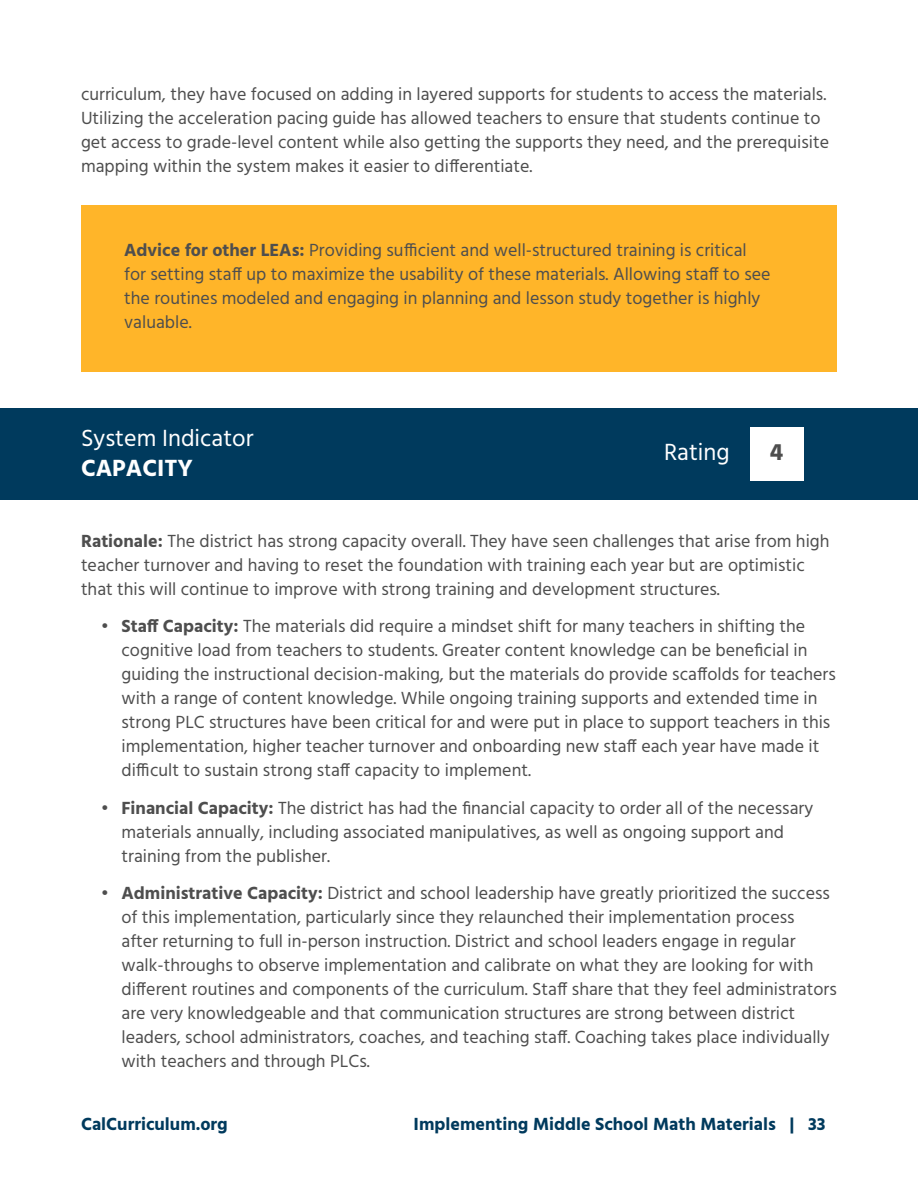
<style>
.page{position:relative;width:918px;height:1188px;background:#fff}
.page>*{position:absolute;margin:0;border:0;box-sizing:border-box;transform-origin:0 0}
.t1{font:24px "Hind";color:#fff}
.t2{font:700 24px "Hind";color:#fff}
.t3{font:700 24px "Hind";color:#4e4e4e}
.t4{font:18px/24px "Hind";color:#4e4e4e}
.t5{font:700 18px "Hind";color:#003a5d}
.s1{font-weight:700}
</style>
<div class="page">
<div style="left:81px;top:206px;width:756px;height:166px;background:#ffb529"></div>
<div style="left:0;top:408px;width:918px;height:92px;background:#003a5d"></div>
<div style="left:750px;top:427px;width:54px;height:54px;background:#fff"></div>
<p class="t4" style="left:81px;top:83px;width:750px">curriculum, they have focused on adding in layered supports for students to access the materials.<br>Utilizing the acceleration pacing guide has allowed teachers to ensure that students continue to get access to grade-level content while also getting the supports they need, and the prerequisite mapping within the system makes it easier to differentiate.</p>
<p class="t4" style="left:124px;top:239px;width:648px"><span class="s1">Advice for other LEAs:</span> Providing sufficient and well-structured training is critical for setting staff up to maximize the usability of these materials. Allowing staff to see the routines modeled and engaging in planning and lesson study together is highly valuable.</p>
<h1 class="t1" style="left:81px;top:422px;width:174px">System Indicator</h1>
<h1 class="t2" style="left:81px;top:454px;width:113px">CAPACITY</h1>
<h1 class="t1" style="left:664px;top:436px;width:67px">Rating</h1>
<h1 class="t3" style="left:770px;top:437px;width:15px">4</h1>
<p class="t4" style="left:81px;top:530px;width:750px"><span class="s1">Rationale:</span> The district has strong capacity overall. They have seen challenges that arise from high teacher turnover and having to reset the foundation with training each year but are optimistic that this will continue to improve with strong training and development structures.</p>
<p class="t4" style="left:122px;top:615px;width:716px;text-indent:-20px"><span class="s1">• Staff Capacity:</span> The materials did require a mindset shift for many teachers in shifting the cognitive load from teachers to students. Greater content knowledge can be beneficial in guiding the instructional decision-making, but the materials do provide scaffolds for teachers with a range of content knowledge. While ongoing training supports and extended time in strong PLC structures have been critical for and were put in place to support teachers in this implementation, higher teacher turnover and onboarding new staff each year have made it difficult to sustain strong staff capacity to implement.</p>
<p class="t4" style="left:122px;top:797px;width:693px;text-indent:-20px"><span class="s1">• Financial Capacity:</span> The district has had the financial capacity to order all of the necessary materials annually, including associated manipulatives, as well as ongoing support and training from the publisher.</p>
<p class="t4" style="left:122px;top:882px;width:717px;text-indent:-20px"><span class="s1">• Administrative Capacity:</span> District and school leadership have greatly prioritized the success of this implementation, particularly since they relaunched their implementation process<br>after returning to full in-person instruction. District and school leaders engage in regular walk-throughs to observe implementation and calibrate on what they are looking for with different routines and components of the curriculum. Staff share that they feel administrators are very knowledgeable and that communication structures are strong between district leaders, school administrators, coaches, and teaching staff. Coaching takes place individually with teachers and through PLCs.</p>
<p class="t5" style="left:81px;top:1113px;width:148px">CalCurriculum.org</p>
<p class="t5" style="left:414px;top:1113px;width:413px">Implementing Middle School Math Materials | 33</p>
</div>
